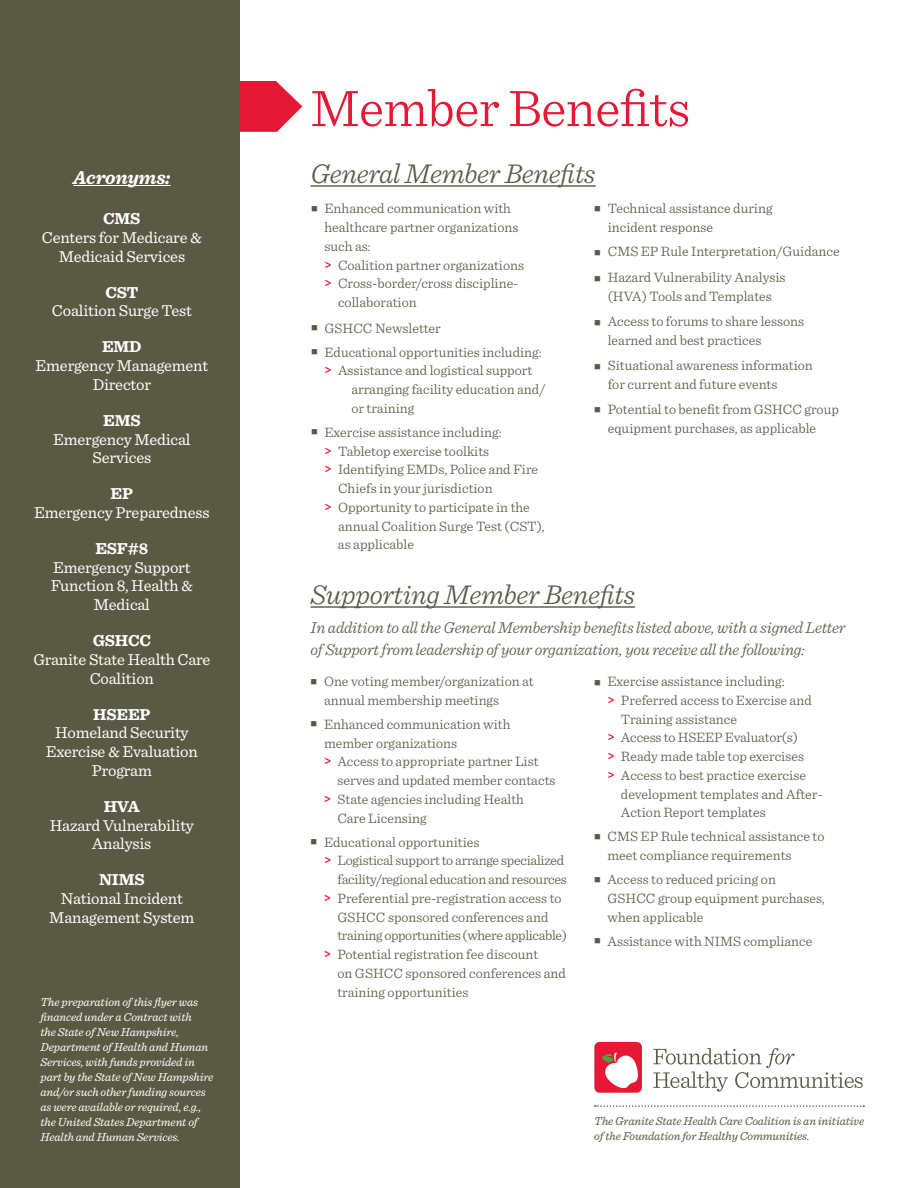
<style>
.page{position:relative;width:918px;height:1188px;background:#fff}
.page>*{position:absolute;margin:0;border:0;box-sizing:border-box;transform-origin:0 0}
.t1{font:300 54px "Sentinel";letter-spacing:-.01em;color:#e51836}
.t2{font:italic 300 28.5px "Sentinel";letter-spacing:-.01em;color:#5a5944}
.t3{font:italic 700 19.5px "Sentinel";letter-spacing:-.01em;color:#fff}
.t4{font:16.5px/18.8px "Sentinel";letter-spacing:-.01em;color:#fff;text-align:center}
.t5{font:italic 300 16.5px/22.5px "Sentinel";letter-spacing:-.01em;color:#5a5944}
.t6{font:700 16.5px "Sentinel";letter-spacing:-.01em;color:#fff}
.t7{font:300 14.25px/18.8px "Sentinel";color:#5a5944}
.t8{font:300 14.25px "Sentinel";letter-spacing:-.02em;color:#5a5944}
.t9{font:300 14.25px "Sentinel";letter-spacing:-.025em;color:#5a5944}
.t10{font:italic 12px/15px "Sentinel";letter-spacing:-.01em;color:#fff}
.t11{font:italic 12px/15px "Sentinel";letter-spacing:-.01em;color:#5a5944}
.s1{font-weight:700;color:#e51836}
</style>
<div class="page">
<svg style="left:240px;top:81px;width:62px;height:51px"></svg>
<hr style="left:310px;top:185px;width:286px;height:2px;background:#5a5944">
<hr style="left:310px;top:606px;width:325px;height:2px;background:#5a5944">
<div style="left:0;top:0;width:240px;height:1188px;background:#5a5944"></div>
<svg style="left:653px;top:1048px;width:210px;height:44px"></svg>
<svg style="left:594px;top:1042px;width:48px;height:51px"></svg>
<svg style="left:595px;top:1105px;width:269px;height:2px"></svg>
<hr style="left:73px;top:185px;width:98px;height:1px;background:#fff">
<h3 class="t3" style="left:73px;top:162px;width:99px">Acronyms:</h3>
<p class="t6" style="left:103px;top:206px;width:39px">CMS</p>
<p class="t4" style="left:42px;top:227px;width:162px">Centers for Medicare &amp;<br>Medicaid Services</p>
<p class="t6" style="left:106px;top:279px;width:34px">CST</p>
<p class="t4" style="left:52px;top:300px;width:142px">Coalition Surge Test</p>
<p class="t6" style="left:102px;top:334px;width:41px">EMD</p>
<p class="t4" style="left:36px;top:355px;width:174px">Emergency Management<br>Director</p>
<p class="t6" style="left:103px;top:407px;width:39px">EMS</p>
<p class="t4" style="left:53px;top:429px;width:139px">Emergency Medical<br>Services</p>
<p class="t6" style="left:111px;top:481px;width:24px">EP</p>
<p class="t4" style="left:34px;top:502px;width:177px">Emergency Preparedness</p>
<p class="t6" style="left:95px;top:535px;width:55px">ESF#8</p>
<p class="t4" style="left:51px;top:557px;width:144px">Emergency Support<br>Function 8, Health &amp;<br>Medical</p>
<p class="t6" style="left:93px;top:628px;width:60px">GSHCC</p>
<p class="t4" style="left:33px;top:649px;width:179px">Granite State Health Care<br>Coalition</p>
<p class="t6" style="left:93px;top:701px;width:59px">HSEEP</p>
<p class="t4" style="left:46px;top:723px;width:154px">Homeland Security<br>Exercise &amp; Evaluation<br>Program</p>
<p class="t6" style="left:104px;top:793px;width:38px">HVA</p>
<p class="t4" style="left:50px;top:815px;width:146px">Hazard Vulnerability<br>Analysis</p>
<p class="t6" style="left:99px;top:867px;width:47px">NIMS</p>
<p class="t4" style="left:49px;top:888px;width:147px">National Incident<br>Management System</p>
<p class="t10" style="left:40px;top:994px;width:174px">The preparation of this flyer was financed under a Contract with<br>the State of New Hampshire,<br>Department of Health and Human<br>Services, with funds provided in part by the State of New Hampshire and/or such other funding sources as were available or required, e.g., the United States Department of<br>Health and Human Services.</p>
<h1 class="t1" style="left:310px;top:68px;width:381px">Member Benefits</h1>
<h2 class="t2" style="left:310px;top:152px;width:287px">General Member Benefits</h2>
<p class="t7" style="left:311px;top:198px;width:202px">■ Enhanced communication with</p>
<p class="t7" style="left:325px;top:217px;width:195px">healthcare partner organizations</p>
<p class="t7" style="left:325px;top:236px;width:48px">such as:</p>
<p class="t7" style="left:325px;top:255px;width:201px"><span class="s1">&gt;</span> Coalition partner organizations</p>
<p class="t7" style="left:325px;top:273px;width:195px"><span class="s1">&gt;</span> Cross-border/cross discipline-</p>
<p class="t7" style="left:338px;top:292px;width:80px">collaboration</p>
<p class="t7" style="left:311px;top:318px;width:131px">■ GSHCC Newsletter</p>
<p class="t7" style="left:311px;top:342px;width:232px">■ Educational opportunities including:</p>
<p class="t7" style="left:325px;top:360px;width:209px"><span class="s1">&gt;</span> Assistance and logistical support</p>
<p class="t7" style="left:352px;top:379px;width:196px">arranging facility education and/</p>
<p class="t7" style="left:352px;top:398px;width:64px">or training</p>
<p class="t7" style="left:311px;top:422px;width:192px">■ Exercise assistance including:</p>
<p class="t7" style="left:325px;top:441px;width:166px"><span class="s1">&gt;</span> Tabletop exercise toolkits</p>
<p class="t7" style="left:325px;top:459px;width:215px"><span class="s1">&gt;</span> Identifying EMDs, Police and Fire</p>
<p class="t7" style="left:338px;top:478px;width:156px">Chiefs in your jurisdiction</p>
<p class="t7" style="left:325px;top:497px;width:207px"><span class="s1">&gt;</span> Opportunity to participate in the</p>
<p class="t7" style="left:338px;top:516px;width:208px">annual Coalition Surge Test (CST),</p>
<p class="t7" style="left:338px;top:534px;width:78px">as applicable</p>
<p class="t7" style="left:608px;top:198px;width:166px;text-indent:-14px">■ Technical assistance during incident response</p>
<p class="t7" style="left:594px;top:241px;width:247px">■ CMS EP Rule Interpretation/Guidance</p>
<p class="t7" style="left:594px;top:267px;width:193px;text-align:center">■ Hazard Vulnerability Analysis (HVA) Tools and Templates</p>
<p class="t7" style="left:608px;top:311px;width:198px;text-indent:-14px">■ Access to forums to share lessons learned and best practices</p>
<p class="t7" style="left:608px;top:355px;width:207px;text-indent:-14px">■ Situational awareness information for current and future events</p>
<p class="t7" style="left:608px;top:399px;width:233px;text-indent:-14px">■ Potential to benefit from GSHCC group equipment purchases, as applicable</p>
<h2 class="t2" style="left:310px;top:573px;width:326px">Supporting Member Benefits</h2>
<p class="t5" style="left:310px;top:615px;width:537px">In addition to all the General Membership benefits listed above, with a signed Letter of Support from leadership of your organization, you receive all the following:</p>
<p class="t7" style="left:324px;top:671px;width:211px;text-indent:-14px">■ One voting member/organization at annual membership meetings</p>
<p class="t7" style="left:310px;top:714px;width:202px">■ Enhanced communication with</p>
<p class="t7" style="left:324px;top:733px;width:135px">member organizations</p>
<p class="t7" style="left:324px;top:751px;width:216px"><span class="s1">&gt;</span> Access to appropriate partner List</p>
<p class="t7" style="left:337px;top:770px;width:220px">serves and updated member contacts</p>
<p class="t7" style="left:324px;top:789px;width:201px"><span class="s1">&gt;</span> State agencies including Health</p>
<p class="t7" style="left:337px;top:808px;width:91px">Care Licensing</p>
<p class="t7" style="left:310px;top:832px;width:170px">■ Educational opportunities</p>
<p class="t8" style="left:324px;top:850px;width:242px"><span class="s1">&gt;</span> Logistical support to arrange specialized</p>
<p class="t8" style="left:337px;top:869px;width:231px">facility/regional education and resources</p>
<p class="t7" style="left:324px;top:888px;width:239px"><span class="s1">&gt;</span> Preferential pre-registration access to</p>
<p class="t7" style="left:337px;top:907px;width:212px">GSHCC sponsored conferences and</p>
<p class="t9" style="left:337px;top:925px;width:231px">training opportunities (where applicable)</p>
<p class="t7" style="left:324px;top:944px;width:216px"><span class="s1">&gt;</span> Potential registration fee discount</p>
<p class="t7" style="left:337px;top:963px;width:230px">on GSHCC sponsored conferences and</p>
<p class="t7" style="left:337px;top:982px;width:133px">training opportunities</p>
<p class="t7" style="left:594px;top:671px;width:192px">■ Exercise assistance including:</p>
<p class="t7" style="left:608px;top:690px;width:206px"><span class="s1">&gt;</span> Preferred access to Exercise and</p>
<p class="t7" style="left:621px;top:709px;width:118px">Training assistance</p>
<p class="t7" style="left:607px;top:727px;width:192px"><span class="s1">&gt;</span> Access to HSEEP Evaluator(s)</p>
<p class="t7" style="left:607px;top:746px;width:198px"><span class="s1">&gt;</span> Ready made table top exercises</p>
<p class="t7" style="left:607px;top:765px;width:200px"><span class="s1">&gt;</span> Access to best practice exercise</p>
<p class="t7" style="left:621px;top:784px;width:203px">development templates and After-</p>
<p class="t7" style="left:621px;top:802px;width:146px">Action Report templates</p>
<p class="t7" style="left:608px;top:826px;width:219px;text-indent:-14px">■ CMS EP Rule technical assistance to meet compliance requirements</p>
<p class="t7" style="left:608px;top:869px;width:219px;text-indent:-14px">■ Access to reduced pricing on<br>GSHCC group equipment purchases, when applicable</p>
<p class="t7" style="left:594px;top:931px;width:220px">■ Assistance with NIMS compliance</p>
<p class="t11" style="left:594px;top:1113px;width:272px">The Granite State Health Care Coalition is an initiative of the Foundation for Healthy Communities.</p>
</div>
